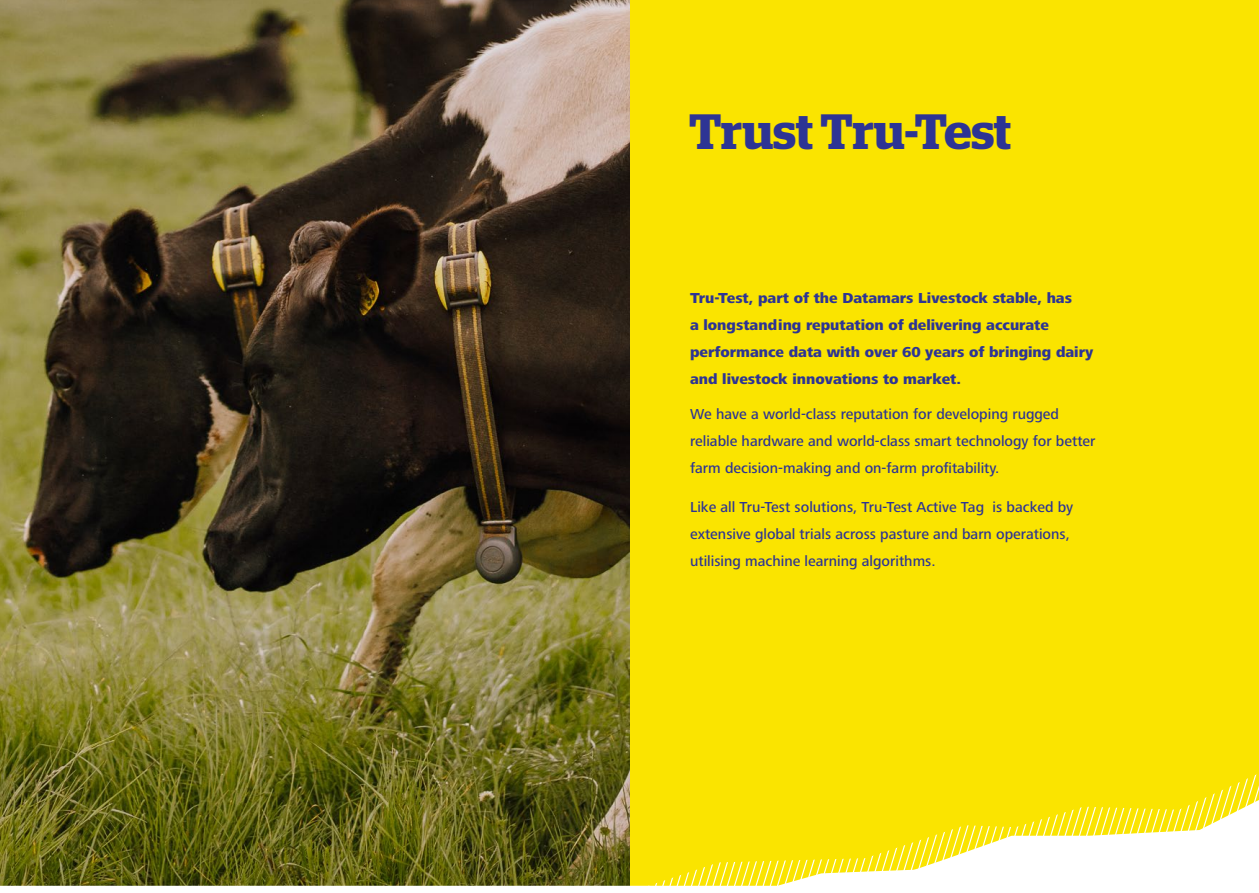
<style>
.page{position:relative;width:1259px;height:893px;background:#fae400}
.page>*{position:absolute;margin:0;border:0;box-sizing:border-box;transform-origin:0 0}
.t1{font:600 49.5px "Stag";color:#2d3494}
.t2{font:500 15px/27px "Frutiger Next Pro";color:#2d3494}
.t3{font:800 15px/27px "Frutiger Next Pro";color:#2d3494}
</style>
<div class="page">
<img style="left:0;top:0;width:629px;height:793px">
<svg style="left:0;top:793px;width:1259px;height:98px"></svg>
<hr style="left:0;top:891px;width:1259px;height:2px;background:#fff">
<h1 class="t1" style="left:689px;top:103px;width:323px">Trust Tru-Test</h1>
<p class="t3" style="left:690px;top:285px;width:405px">Tru-Test, part of the Datamars Livestock stable, has<br>a longstanding reputation of delivering accurate performance data with over 60 years of bringing dairy and livestock innovations to market.</p>
<p class="t2" style="left:690px;top:400px;width:407px">We have a world-class reputation for developing rugged reliable hardware and world-class smart technology for better farm decision-making and on-farm profitability.</p>
<p class="t2" style="left:690px;top:494px;width:385px">Like all Tru-Test solutions, Tru-Test Active Tag is backed by extensive global trials across pasture and barn operations, utilising machine learning algorithms.</p>
</div>
